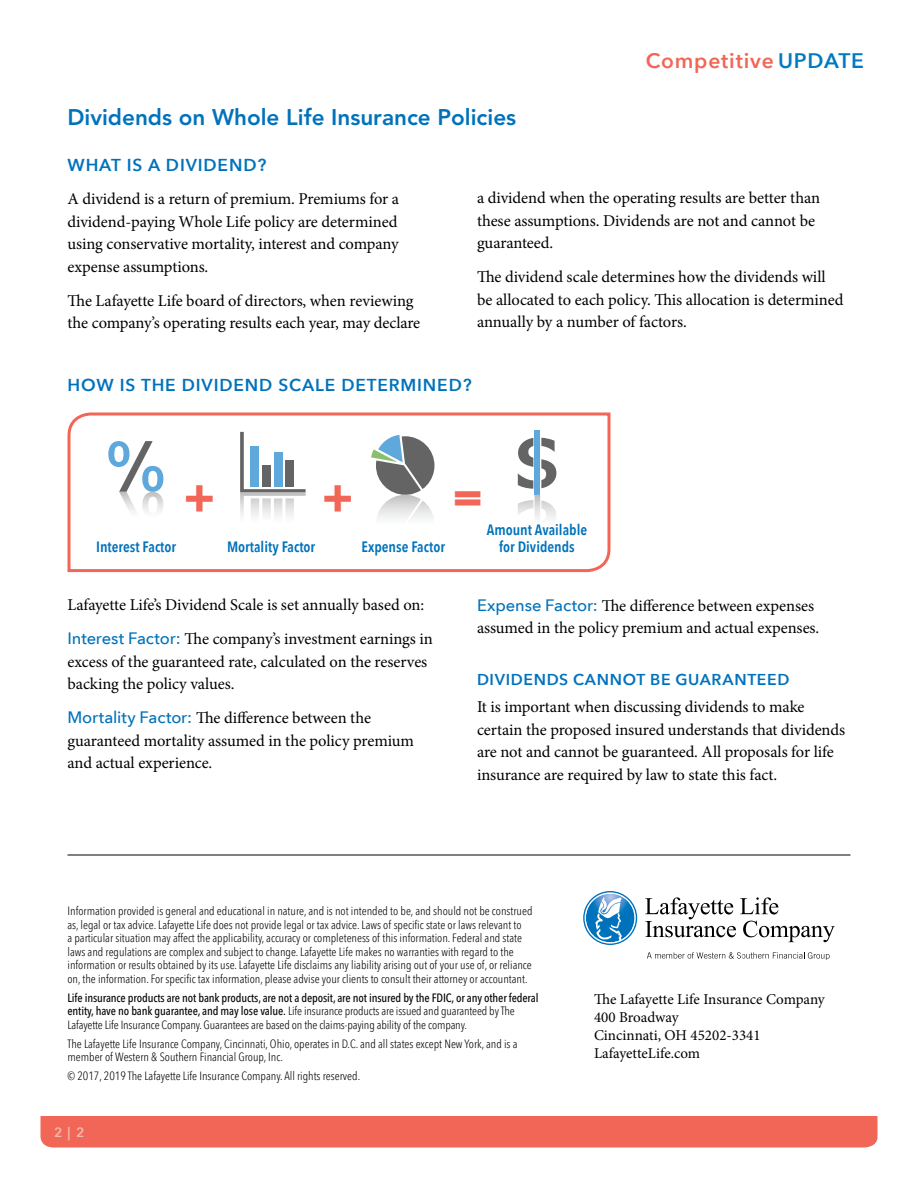
<style>
.page{position:relative;width:918px;height:1188px;background:#fff}
.page>*{position:absolute;margin:0;border:0;box-sizing:border-box;transform-origin:0 0}
.t1{font:700 48px "Avenir Next LT Pro";color:#f26657}
.t2{font:800 22.5px "Avenir LT Std";color:#0072bc}
.t3{font:600 21px "Avenir Next LT Pro";letter-spacing:.04em;color:#f26657}
.t4{font:600 17.25px "Avenir Next LT Pro";letter-spacing:.05em;color:#0072bc}
.t5{font:16.5px/22.5px "Minion Pro";letter-spacing:-.005em;color:#000}
.t6{font:600 15.75px "Avenir Next LT Pro";letter-spacing:.04em;color:#0072bc}
.t7{font:15px/18px "Minion Pro";color:#000}
.t8{font:600 condensed 15px/16.5px "Avenir Next LT Pro";color:#0072bc;text-align:center}
.t9{font:600 13.5px "Avenir Next LT Pro";color:#f4baaa}
.t10{font:300 condensed 12px/13.5px "Avenir Next LT Pro";color:#000}
.t11{font:500 condensed 12px/13.5px "Avenir Next LT Pro";letter-spacing:-.01em;color:#000}
.s1{color:#007ac1}
.s2{font-family:"Avenir Next LT Pro";font-weight:500;color:#0072bc}
.s3{font-weight:300}
</style>
<div class="page">
<div style="left:40px;top:1116px;width:838px;height:32px;background:#f26657"></div>
<svg style="left:647px;top:952px;width:183px;height:8px"></svg>
<svg style="left:645px;top:897px;width:190px;height:45px"></svg>
<svg style="left:583px;top:891px;width:54px;height:54px"></svg>
<hr style="left:741px;top:927px;width:1px;height:68px;background:#fff">
<hr style="left:68px;top:855px;width:782px;height:1px;background:#000">
<svg style="left:67px;top:412px;width:544px;height:161px"></svg>
<svg style="left:240px;top:432px;width:66px;height:100px"></svg>
<svg style="left:108px;top:441px;width:55px;height:91px"></svg>
<svg style="left:367px;top:429px;width:67px;height:103px"></svg>
<svg style="left:541px;top:438px;width:14px;height:14px"></svg>
<svg style="left:518px;top:438px;width:15px;height:29px"></svg>
<svg style="left:541px;top:459px;width:15px;height:29px"></svg>
<svg style="left:518px;top:473px;width:15px;height:16px"></svg>
<div style="left:535px;top:431px;width:5px;height:64px;background:#5ea8dc"></div>
<svg style="left:518px;top:495px;width:38px;height:37px"></svg>
<h2 class="t2" style="left:68px;top:104px;width:450px">Dividends on Whole Life Insurance Policies</h2>
<p class="t3" style="left:646px;top:48px;width:220px">Competitive <span class="s1">UPDATE</span></p>
<p class="t4" style="left:68px;top:154px;width:200px">WHAT IS A DIVIDEND?</p>
<p class="t5" style="left:68px;top:188px;width:333px;text-align:justify">A dividend is a return of premium. Premiums for a dividend-paying Whole Life policy are determined using conservative mortality, interest and company expense assumptions.</p>
<p class="t5" style="left:68px;top:289px;width:354px">The Lafayette Life board of directors, when reviewing the company’s operating results each year, may declare</p>
<p class="t5" style="left:477px;top:187px;width:345px">a dividend when the operating results are better than these assumptions. Dividends are not and cannot be guaranteed.</p>
<p class="t5" style="left:477px;top:266px;width:368px">The dividend scale determines how the dividends will be allocated to each policy. This allocation is determined annually by a number of factors.</p>
<p class="t4" style="left:68px;top:375px;width:406px">HOW IS THE DIVIDEND SCALE DETERMINED?</p>
<h1 class="t1" style="left:184px;top:467px;width:33px">+</h1>
<h1 class="t1" style="left:322px;top:467px;width:33px">+</h1>
<h1 class="t1" style="left:452px;top:467px;width:33px">=</h1>
<p class="t8" style="left:96px;top:538px;width:82px">Interest Factor</p>
<p class="t8" style="left:227px;top:538px;width:90px">Mortality Factor</p>
<p class="t8" style="left:362px;top:538px;width:85px">Expense Factor</p>
<p class="t5" style="left:68px;top:588px;width:367px;line-height:33.8px">Lafayette Life’s Dividend Scale is set annually based on:<br><span class="s2">Interest Factor:</span> The company’s investment earnings in</p>
<p class="t5" style="left:67px;top:650px;width:361px">excess of the guaranteed rate, calculated on the reserves backing the policy values.</p>
<p class="t5" style="left:67px;top:707px;width:348px"><span class="s2">Mortality Factor:</span> The difference between the guaranteed mortality assumed in the policy premium and actual experience.</p>
<p class="t8" style="left:487px;top:522px;width:102px">Amount Available for Dividends</p>
<p class="t5" style="left:477px;top:595px;width:344px"><span class="s2">Expense Factor:</span> The difference between expenses assumed in the policy premium and actual expenses.</p>
<p class="t6" style="left:477px;top:670px;width:314px">DIVIDENDS CANNOT BE GUARANTEED</p>
<p class="t5" style="left:477px;top:696px;width:370px">It is important when discussing dividends to make certain the proposed insured understands that dividends are not and cannot be guaranteed. All proposals for life insurance are required by law to state this fact.</p>
<p class="t10" style="left:68px;top:904px;width:467px">Information provided is general and educational in nature, and is not intended to be, and should not be construed as, legal or tax advice. Lafayette Life does not provide legal or tax advice. Laws of specific state or laws relevant to<br>a particular situation may affect the applicability, accuracy or completeness of this information. Federal and state laws and regulations are complex and subject to change. Lafayette Life makes no warranties with regard to the information or results obtained by its use. Lafayette Life disclaims any liability arising out of your use of, or reliance on, the information. For specific tax information, please advise your clients to consult their attorney or accountant.</p>
<p class="t11" style="left:68px;top:991px;width:472px">Life insurance products are not bank products, are not a deposit, are not insured by the FDIC, or any other federal entity, have no bank guarantee, and may lose value. <span class="s3">Life insurance products are issued and guaranteed by The<br>Lafayette Life Insurance Company. Guarantees are based on the claims-paying ability of the company.</span></p>
<p class="t10" style="left:68px;top:1037px;width:452px">The Lafayette Life Insurance Company, Cincinnati, Ohio, operates in D.C. and all states except New York, and is a member of Western &amp; Southern Financial Group, Inc.</p>
<p class="t10" style="left:68px;top:1069px;width:294px">© 2017, 2019 The Lafayette Life Insurance Company. All rights reserved.</p>
<p class="t9" style="left:54px;top:1124px;width:32px">2 | 2</p>
<p class="t7" style="left:594px;top:990px;width:232px">The Lafayette Life Insurance Company<br>400 Broadway<br>Cincinnati, OH 45202-3341<br>LafayetteLife.com</p>
</div>
